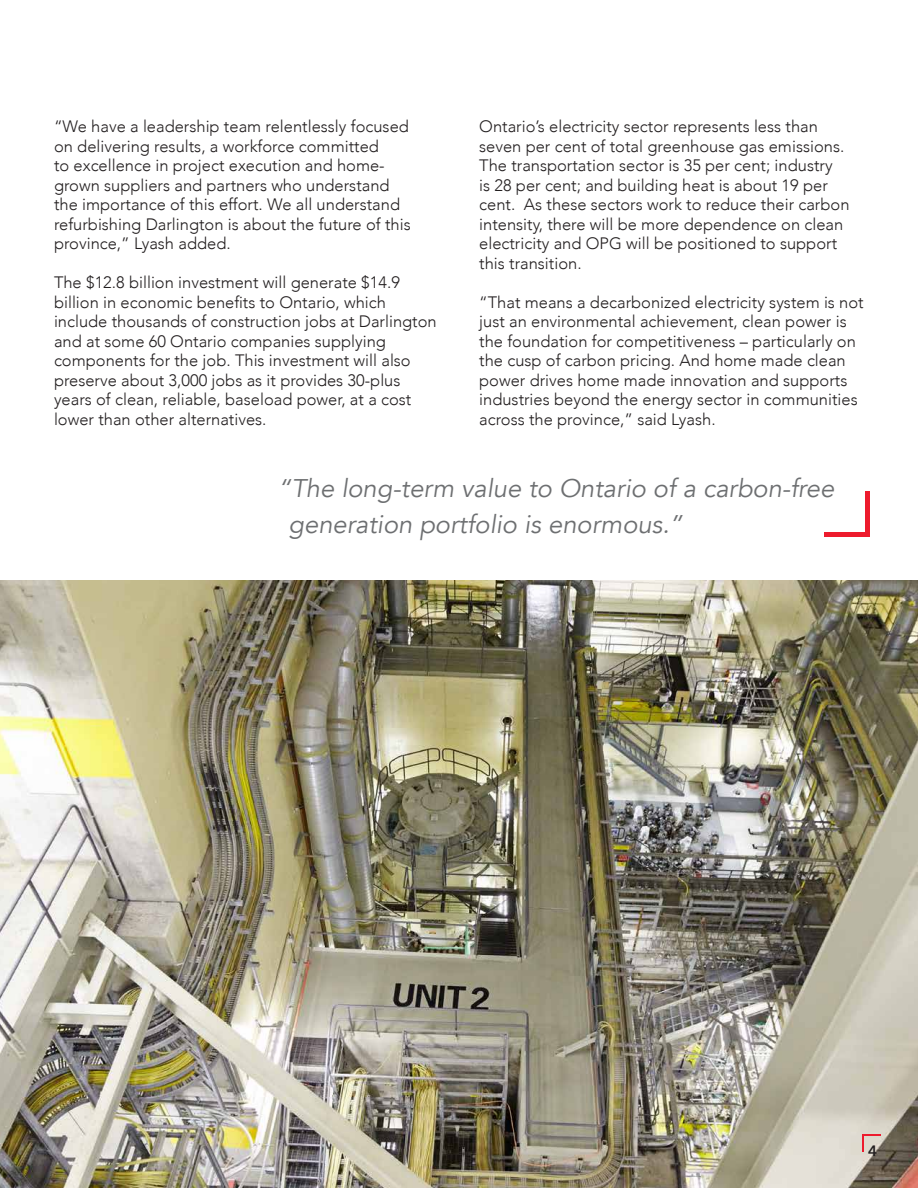
<style>
.page{position:relative;width:918px;height:1188px;background:#fff}
.page>*{position:absolute;margin:0;border:0;box-sizing:border-box;transform-origin:0 0}
.t1{font:italic 25.5px/36px "Avenir";color:#6d6f71}
.t2{font:300 16.5px/19.5px "Avenir";color:#231f20}
.t3{font:600 15px "Avenir Next";color:#231f20}
</style>
<div class="page">
<img style="left:0;top:580px;width:918px;height:608px">
<div style="left:824px;top:532px;width:46px;height:5px;background:#ed1b2d"></div>
<div style="left:865px;top:491px;width:5px;height:46px;background:#ed1b2d"></div>
<svg style="left:862px;top:1134px;width:20px;height:18px"></svg>
<p class="t2" style="left:54px;top:117px;width:358px">“We have a leadership team relentlessly focused on delivering results, a workforce committed<br>to excellence in project execution and home&shy;grown suppliers and partners who understand the importance of this effort. We all understand refurbishing Darlington is about the future of this province,” Lyash added.</p>
<p class="t2" style="left:54px;top:273px;width:384px">The $12.8 billion investment will generate $14.9 billion in economic benefits to Ontario, which include thousands of construction jobs at Darlington and at some 60 Ontario companies supplying components for the job. This investment will also preserve about 3,000 jobs as it provides 30-plus years of clean, reliable, baseload power, at a cost lower than other alternatives.</p>
<p class="t2" style="left:479px;top:117px;width:372px">Ontario’s electricity sector represents less than seven per cent of total greenhouse gas emissions.<br>The transportation sector is 35 per cent; industry<br>is 28 per cent; and building heat is about 19 per cent. As these sectors work to reduce their carbon intensity, there will be more dependence on clean electricity and OPG will be positioned to support this transition.</p>
<p class="t2" style="left:479px;top:292px;width:386px">“That means a decarbonized electricity system is not just an environmental achievement, clean power is the foundation for competitiveness – particularly on the cusp of carbon pricing. And home made clean power drives home made innovation and supports industries beyond the energy sector in communities across the province,” said Lyash.</p>
<h1 class="t1" style="left:289px;top:471px;width:547px;text-indent:-11px">“The long-term value to Ontario of a carbon-free generation portfolio is enormous.”</h1>
<p class="t3" style="left:868px;top:1141px;width:11px">4</p>
<p class="t3" style="left:872px;top:1141px;width:11px">4</p>
</div>
